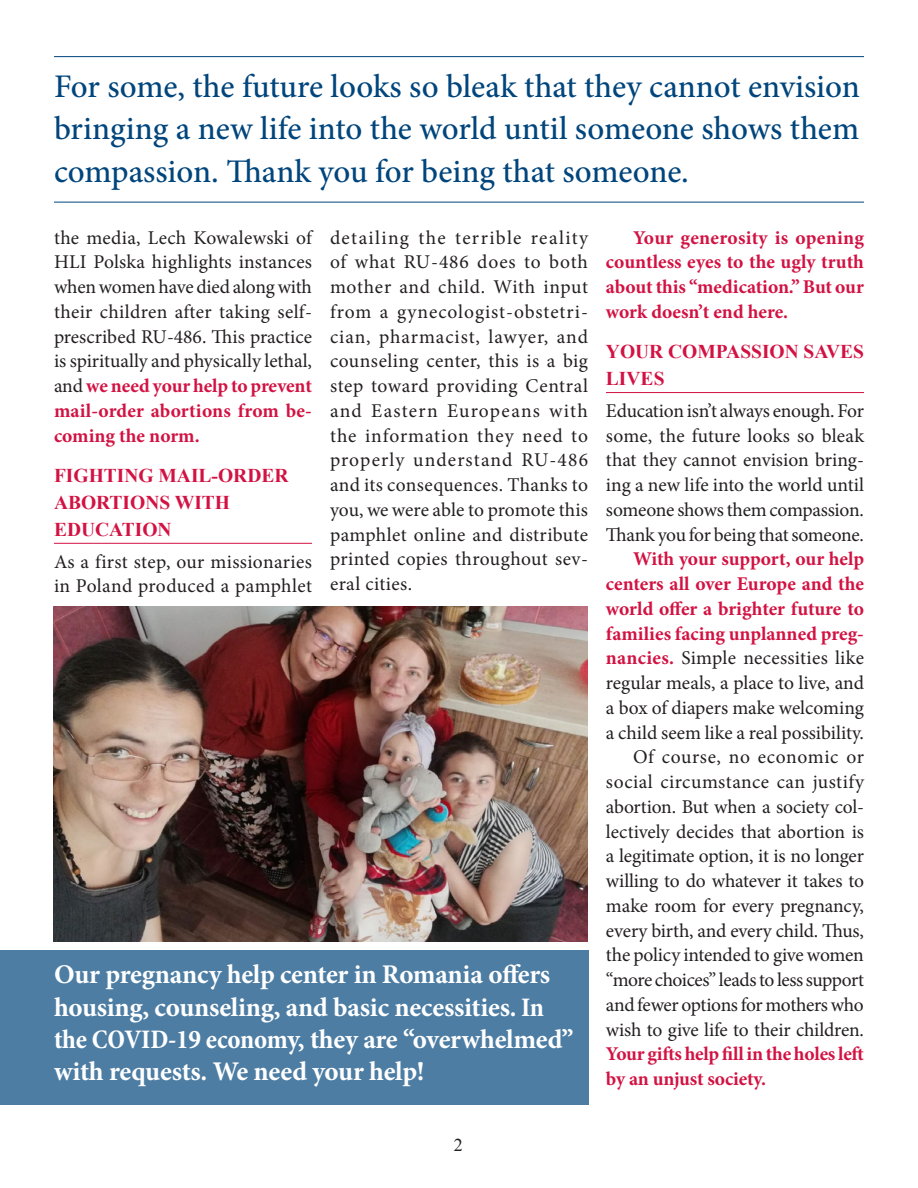
<style>
.page{position:relative;width:918px;height:1188px;background:#fff}
.page>*{position:absolute;margin:0;border:0;box-sizing:border-box;transform-origin:0 0}
.t1{font:500 33px/42px "Minion Pro";letter-spacing:-.005em;color:#00457c;text-align:justify}
.t2{font:700 27px/32.4px "Minion Pro";letter-spacing:-.01em;color:#fff}
.t3{font:19.5px/24.8px "Minion Pro";letter-spacing:-.005em;color:#231f20;text-align:justify}
.t4{font:700 19.5px/24.8px "Minion Pro";letter-spacing:-.005em;color:#d21242;text-align:justify}
.t5{font:700 19.5px/27px "Times New Roman";color:#d21242}
.t6{font:19.5px/24.8px "Minion Pro";letter-spacing:.015em;color:#231f20}
.t7{font:18px "Times New Roman";color:#231f20}
.s1{font-weight:700;color:#d21242}
.s2{font-stretch:condensed}
</style>
<div class="page">
<hr style="left:54px;top:543px;width:258px;height:1px;background:#d21242">
<hr style="left:606px;top:392px;width:258px;height:1px;background:#d21242">
<img style="left:53px;top:606px;width:535px;height:336px">
<hr style="left:54px;top:56px;width:810px;height:1px;background:#00457c">
<hr style="left:54px;top:202px;width:810px;height:1px;background:#00457c">
<div style="left:0;top:950px;width:588px;height:155px;background:#4d7da3"></div>
<h1 class="t1" style="left:54px;top:66px;width:808px">For some, the future looks so bleak that they cannot envision bringing a new life into the world until someone shows them compassion. Thank you for being that someone.</h1>
<p class="t3" style="left:330px;top:225px;width:260px">detailing the terrible reality of what RU-486 does to both mother and child. With input from a gynecologist-obstetri&shy;cian, pharmacist, lawyer, and counseling center, this is a big step toward providing Central and Eastern Europeans with the information they need to properly understand RU-486 and its consequences. Thanks to you, we were able to promote this pamphlet online and distribute printed copies throughout sev&shy;eral cities.</p>
<p class="t4" style="left:606px;top:225px;width:260px;text-indent:27px">Your generosity is opening countless eyes to the ugly truth about this “medication.” But our work doesn’t end here.</p>
<p class="t3" style="left:54px;top:225px;width:260px">the media, Lech Kowalewski of HLI Polska highlights instances when women have died along with their children after taking self&shy;prescribed RU-486. This practice is spiritually and physically lethal, and <span class="s1">we need your help to prevent mail-order abortions from be&shy;coming the norm.</span></p>
<p class="t5" style="left:54px;top:462px;width:236px">FIGHTING MAIL-ORDER<br>ABORTIONS WITH<br>EDUCATION</p>
<p class="t6" style="left:54px;top:549px;width:260px">As a first step, our missionaries in Poland produced a pamphlet</p>
<p class="t5" style="left:606px;top:338px;width:259px">YOUR COMPASSION SAVES<br>LIVES</p>
<p class="t3" style="left:606px;top:398px;width:260px">Education isn’t always enough. For some, the future looks so bleak that they cannot envision bring&shy;ing a new life into the world until someone shows them compassion.<br>Thank you for being that someone.</p>
<p class="t3" style="left:606px;top:547px;width:260px;text-align:right"><span class="s1">With your support, our help centers all over Europe and the world offer a brighter future to families facing unplanned preg&shy;nancies.</span> Simple necessities like regular meals, a place to live, and a box of diapers make welcoming a child seem like a real possibility.<br>Of course, no economic or social circumstance can justify abortion. But when a society col&shy;lectively decides that abortion is a legitimate option, it is no longer willing to do whatever it takes to make room for every pregnancy, every birth, and every child. Thus, the policy intended to give women “more choices” leads to less support and fewer options for mothers who wish to give life to their children.</p>
<p class="t4" style="left:606px;top:1041px;width:260px">Your gifts help fill in the holes left by an unjust society.</p>
<h2 class="t2" style="left:54px;top:958px;width:521px">Our pregnancy help center in Romania offers housing, counseling, and basic necessities<span class="s2">. In the COVID-19 econom</span>y, they are “overwhelmed” with requests. We need your help!</h2>
<p class="t7" style="left:454px;top:1133px;width:10px">2</p>
</div>
